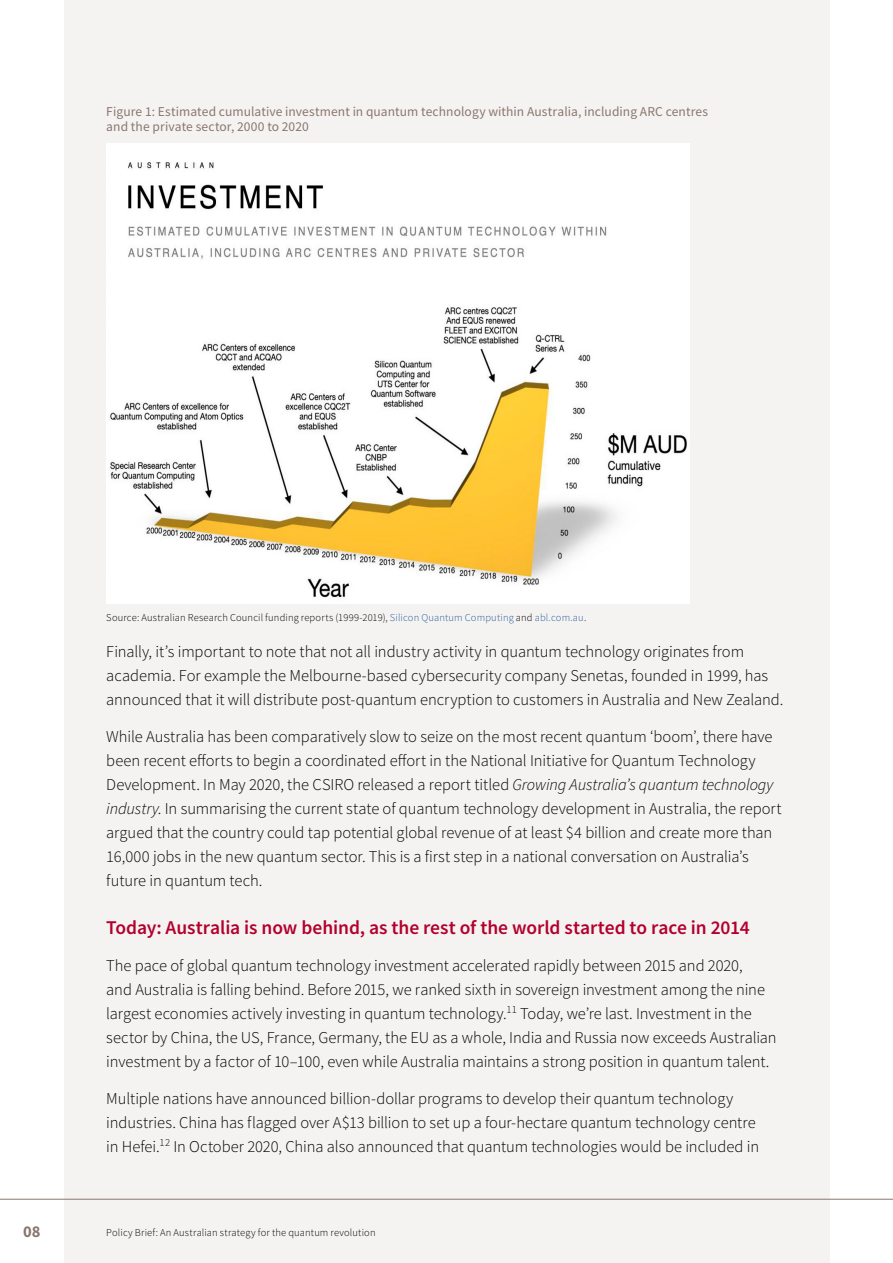
<style>
.page{position:relative;width:893px;height:1263px;background:#fff}
.page>*{position:absolute;margin:0;border:0;box-sizing:border-box;transform-origin:0 0}
.t1{font:600 19.5px "Source Sans Pro";letter-spacing:-.005em;color:#b3002d}
.t2{font:300 16.5px/24px "Source Sans Pro";letter-spacing:-.005em;color:#000}
.t3{font:700 16.5px "Source Sans Pro";color:#89766f}
.t4{font:13.5px/15px "Source Sans Pro";letter-spacing:.005em;color:#89766f}
.t5{font:300 10.5px "Source Sans Pro";letter-spacing:.015em;color:#000}
.s1{color:#285c9c}
.s2{font-style:italic}
</style>
<div class="page">
<div style="left:64px;top:0;width:765px;height:1263px;background:#f5f3f2"></div>
<img style="left:106px;top:143px;width:584px;height:461px">
<hr style="left:0;top:1199px;width:893px;height:1px;background:#89766f">
<p class="t4" style="left:106px;top:104px;width:603px">Figure 1: Estimated cumulative investment in quantum technology within Australia, including ARC centres and the private sector, 2000 to 2020</p>
<p class="t5" style="left:106px;top:611px;width:481px">Source: Australian Research Council funding reports (1999-2019), <span class="s1">Silicon Quantum Computing</span> and <span class="s1">abl.com.au</span>.</p>
<p class="t2" style="left:106px;top:640px;width:678px">Finally, it’s important to note that not all industry activity in quantum technology originates from academia. For example the Melbourne-based cybersecurity company Senetas, founded in 1999, has announced that it will distribute post-quantum encryption to customers in Australia and New Zealand.</p>
<p class="t2" style="left:106px;top:725px;width:677px">While Australia has been comparatively slow to seize on the most recent quantum ‘boom’, there have been recent efforts to begin a coordinated effort in the National Initiative for Quantum Technology Development. In May 2020, the CSIRO released a report titled <span class="s2">Growing Australia’s quantum technology industry</span>. In summarising the current state of quantum technology development in Australia, the report argued that the country could tap potential global revenue of at least $4 billion and create more than 16,000 jobs in the new quantum sector. This is a first step in a national conversation on Australia’s future in quantum tech.</p>
<p class="t1" style="left:106px;top:915px;width:645px">Today: Australia is now behind, as the rest of the world started to race in 2014</p>
<p class="t2" style="left:106px;top:953px;width:672px">The pace of global quantum technology investment accelerated rapidly between 2015 and 2020,<br>and Australia is falling behind. Before 2015, we ranked sixth in sovereign investment among the nine largest economies actively investing in quantum technology.<sup>11</sup> Today, we’re last. Investment in the sector by China, the US, France, Germany, the EU as a whole, India and Russia now exceeds Australian investment by a factor of 10–100, even while Australia maintains a strong position in quantum talent.</p>
<p class="t2" style="left:106px;top:1086px;width:654px">Multiple nations have announced billion-dollar programs to develop their quantum technology industries. China has flagged over A$13 billion to set up a four-hectare quantum technology centre in Hefei.<sup>12</sup> In October 2020, China also announced that quantum technologies would be included in</p>
<p class="t3" style="left:23px;top:1220px;width:19px">08</p>
<p class="t5" style="left:106px;top:1226px;width:271px">Policy Brief: An Australian strategy for the quantum revolution</p>
</div>
